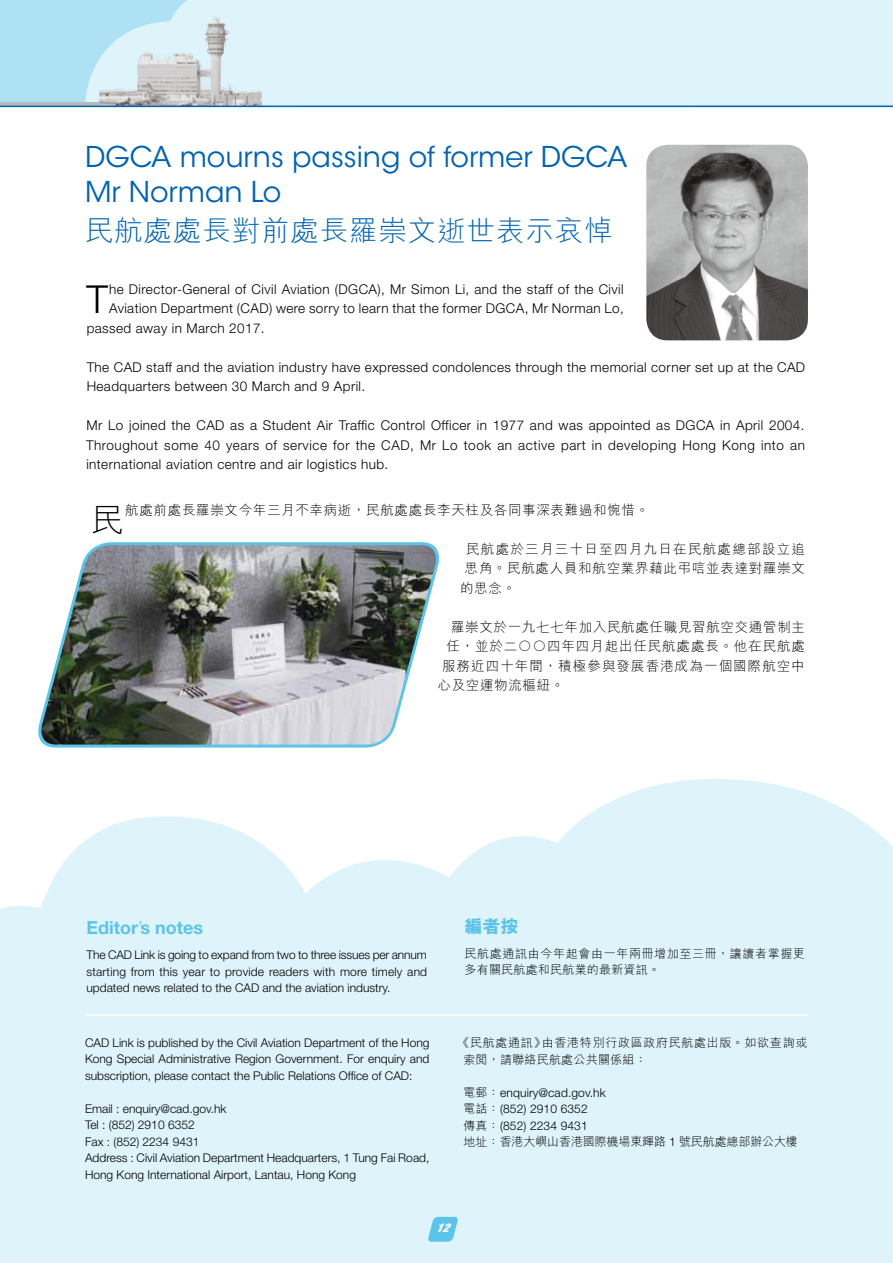
<style>
.page{position:relative;width:893px;height:1263px;background:#fff}
.page>*{position:absolute;margin:0;border:0;box-sizing:border-box;transform-origin:0 0}
.t1{font:300 38.55px "Helvetica Neue LT Std";color:#000}
.t2{font:300 32.55px "M Hei HK";color:#000}
.t3{font:28.5px/34.5px "ITC Avant Garde Std";color:#0063b0}
.t4{font:300 28.5px "M Hei HK";letter-spacing:.03em;color:#0063b0}
.t5{font:700 18px "Helvetica Neue LT Std";color:#5cc4e8}
.t6{font:800 18px "M Hei HK";color:#5cc4e8}
.t7{font:300 13.5px/19.5px "Helvetica Neue LT Std";letter-spacing:.03em;color:#000}
.t8{font:300 13.5px "M Hei HK";letter-spacing:.055em;color:#000}
.t9{font:300 13.5px "M Hei HK";letter-spacing:.08em;color:#000}
.t10{font:300 13.5px "M Hei HK";letter-spacing:.095em;color:#000}
.t11{font:300 12px/16.5px "Helvetica Neue LT Std";color:#000;text-align:justify}
.t12{font:300 12px/16.5px "M Hei HK";letter-spacing:.055em;color:#000}
.t13{font:300 12px/16.5px "M Hei HK";letter-spacing:.06em;color:#000}
.t14{font:300 12px "M Hei HK";letter-spacing:-.01em;color:#000}
.t15{font:italic 900 condensed 12px "Helvetica Neue LT Std";color:#fff}
.s1{font-weight:300}
.s2{font-family:"M Hei HK"}
.s3{font-family:"Helvetica Neue LT Std"}
</style>
<div class="page">
<svg style="left:0;top:779px;width:893px;height:484px;fill:#def3fa"></svg>
<img style="left:646px;top:145px;width:162px;height:195px">
<img style="left:38px;top:542px;width:402px;height:206px">
<hr style="left:85px;top:1014px;width:723px;height:2px;background:#fff">
<div style="left:0;top:0;width:893px;height:106px;background:#aee1f4"></div>
<div style="left:85px;top:0;width:808px;height:105px;background:#def3fa"></div>
<svg style="left:427px;top:1217px;width:32px;height:25px"></svg>
<hr style="left:0;top:102px;width:262px;height:3px;background:#bab9b9">
<img style="left:99px;top:10px;width:163px;height:96px">
<hr style="left:0;top:106px;width:893px;height:1px;background:#0063b0">
<h3 class="t3" style="left:85px;top:140px;width:544px">DGCA mourns passing of former DGCA<br>Mr Norman Lo</h3>
<h3 class="t4" style="left:85px;top:216px;width:529px">民航處處長對前處長羅崇文逝世表示哀悼</h3>
<h1 class="t1" style="left:87px;top:276px;width:23px">T</h1>
<p class="t7" style="left:109px;top:279px;width:516px">he Director-General of Civil Aviation (DGCA), Mr Simon Li, and the staff of the Civil</p>
<p class="t7" style="left:109px;top:298px;width:516px">Aviation Department (CAD) were sorry to learn that the former DGCA, Mr Norman Lo,</p>
<p class="t7" style="left:87px;top:318px;width:179px">passed away in March 2017.</p>
<p class="t7" style="left:87px;top:357px;width:720px">The CAD staff and the aviation industry have expressed condolences through the memorial corner set up at the CAD<br>Headquarters between 30 March and 9 April.</p>
<p class="t7" style="left:86px;top:415px;width:720px;text-align:justify">Mr Lo joined the CAD as a Student Air Traffic Control Officer in 1977 and was appointed as DGCA in April 2004.<br>Throughout some 40 years of service for the CAD, Mr Lo took an active part in developing Hong Kong into an international aviation centre and air logistics hub.</p>
<h2 class="t2" style="left:91px;top:503px;width:34px">民</h2>
<p class="t8" style="left:125px;top:503px;width:525px">航處前處長羅崇文今年三月不幸病逝，民航處處長李天柱及各同事深表難過和惋惜。</p>
<p class="t10" style="left:466px;top:542px;width:341px">民航處於三月三十日至四月九日在民航處總部設立追</p>
<p class="t8" style="left:465px;top:561px;width:342px">思角。民航處人員和航空業界藉此弔唁並表達對羅崇文</p>
<p class="t8" style="left:460px;top:581px;width:58px">的思念。</p>
<p class="t8" style="left:451px;top:620px;width:356px">羅崇文於一九七七年加入民航處任職見習航空交通管制主</p>
<p class="t8" style="left:447px;top:639px;width:360px">任，並於二○○四年四月起出任民航處處長。他在民航處</p>
<p class="t9" style="left:442px;top:659px;width:365px">服務近四十年間，積極參與發展香港成為一個國際航空中</p>
<p class="t8" style="left:438px;top:678px;width:128px">心及空運物流樞紐。</p>
<h3 class="t5" style="left:87px;top:917px;width:118px">Editor<span class="s1">’</span>s notes</h3>
<p class="t11" style="left:87px;top:946px;width:342px">The CAD Link is going to expand from two to three issues per annum starting from this year to provide readers with more timely and updated news related to the CAD and the aviation industry.</p>
<p class="t11" style="left:85px;top:1034px;width:346px">CAD Link is published by the Civil Aviation Department of the Hong Kong Special Administrative Region Government. For enquiry and subscription, please contact the Public Relations Office of CAD:</p>
<p class="t11" style="left:85px;top:1100px;width:346px;text-align:left">Email : enquiry@cad.gov.hk<br>Tel : (852) 2910 6352<br>Fax : (852) 2234 9431<br>Address : Civil Aviation Department Headquarters, 1 Tung Fai Road, Hong Kong International Airport, Lantau, Hong Kong</p>
<h3 class="t6" style="left:465px;top:917px;width:55px">編者按</h3>
<p class="t12" style="left:464px;top:945px;width:342px">民航處通訊由今年起會由一年兩冊增加至三冊，讓讀者掌握更多有關民航處和民航業的最新資訊。</p>
<p class="t13" style="left:463px;top:1034px;width:345px;text-indent:-6px">《民航處通訊》由香港特別行政區政府民航處出版。如欲查詢或索閱，請聯絡民航處公共關係組：</p>
<p class="t11" style="left:463px;top:1084px;width:144px;text-align:left"><span class="s2">電郵：</span>enquiry@cad.gov.hk<span class="s2">電話：</span>(852) 2910 6352<br><span class="s2">傳真：</span>(852) 2234 9431</p>
<p class="t14" style="left:463px;top:1136px;width:336px">地址：香港大嶼山香港國際機場東輝路 <span class="s3">1</span> 號民航處總部辦公大樓</p>
<p class="t15" style="left:436px;top:1221px;width:14px">12</p>
</div>
